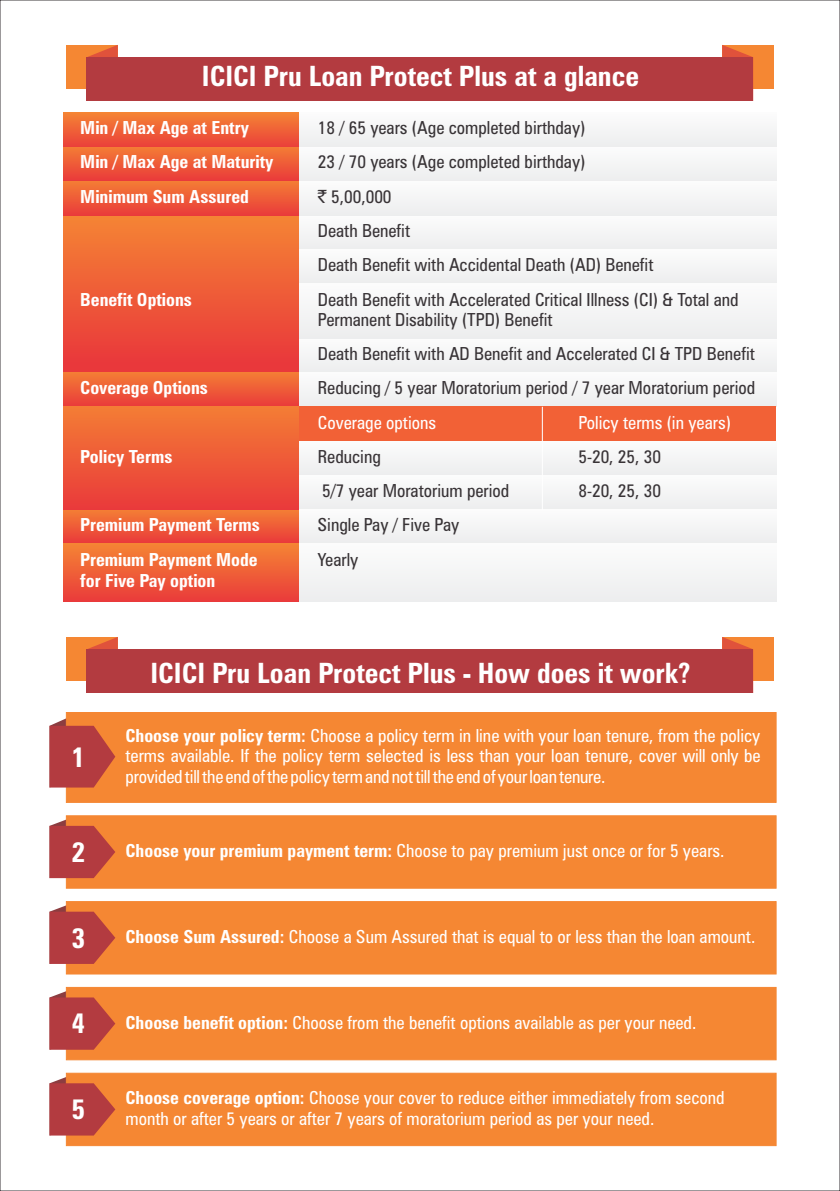
<style>
.page{position:relative;width:840px;height:1191px;background:#fff}
.page>*{position:absolute;margin:0;border:0;box-sizing:border-box;transform-origin:0 0}
.t1{font:700 condensed 28px "Zurich BT";color:#fff}
.t2{font:condensed 18px/20.4px "Zurich BT";color:#fff;text-align:justify}
.t3{font:condensed 18px/34.4px "Zurich BT";color:#383336}
.t4{font:700 condensed 18px/34.4px "Zurich BT";color:#fff}
.s1{font-family:"Rupee Foradian";font-stretch:normal}
.s2{font-weight:700}
</style>
<div class="page">
<div style="left:66px;top:45px;width:52px;height:44px;background:#f58733"></div>
<svg style="left:88px;top:45px;width:30px;height:12px"></svg>
<div style="left:721px;top:45px;width:52px;height:44px;background:#f58733"></div>
<svg style="left:721px;top:45px;width:31px;height:12px"></svg>
<div style="left:87px;top:57px;width:665px;height:44px;background:#b33b40"></div>
<div style="left:64px;top:113px;width:711px;height:34px;background:#f4f4f5"></div>
<div style="left:64px;top:215px;width:711px;height:35px;background:#f4f5f5"></div>
<div style="left:64px;top:147px;width:711px;height:34px;background:#f4f4f5"></div>
<div style="left:64px;top:250px;width:711px;height:34px;background:#f4f4f5"></div>
<div style="left:64px;top:338px;width:711px;height:34px;background:#f4f5f5"></div>
<div style="left:64px;top:372px;width:711px;height:35px;background:#f4f5f5"></div>
<div style="left:64px;top:407px;width:711px;height:34px;background:#f26136"></div>
<div style="left:64px;top:441px;width:711px;height:34px;background:#f4f4f5"></div>
<div style="left:64px;top:475px;width:711px;height:34px;background:#f4f5f5"></div>
<div style="left:64px;top:509px;width:711px;height:35px;background:#f4f5f5"></div>
<div style="left:64px;top:181px;width:711px;height:34px;background:#f4f5f5"></div>
<div style="left:64px;top:284px;width:711px;height:54px;background:#f4f4f5"></div>
<div style="left:64px;top:544px;width:711px;height:58px;background:#f4f4f5"></div>
<div style="left:64px;top:215px;width:234px;height:157px;background:linear-gradient(to bottom,#f58434,#e8343b)"></div>
<div style="left:66px;top:637px;width:52px;height:43px;background:#f58733"></div>
<svg style="left:88px;top:637px;width:30px;height:12px"></svg>
<div style="left:721px;top:637px;width:52px;height:43px;background:#f58733"></div>
<svg style="left:721px;top:637px;width:31px;height:12px"></svg>
<div style="left:87px;top:649px;width:665px;height:44px;background:#b33b40"></div>
<div style="left:66px;top:712px;width:710px;height:91px;background:#f58733"></div>
<svg style="left:49px;top:716px;width:66px;height:71px;background:#c45241"></svg>
<div style="left:66px;top:815px;width:710px;height:73px;background:#f58733"></div>
<svg style="left:49px;top:817px;width:66px;height:61px;background:#c45342"></svg>
<div style="left:66px;top:901px;width:710px;height:73px;background:#f58733"></div>
<svg style="left:49px;top:903px;width:66px;height:61px;background:#c45242"></svg>
<div style="left:66px;top:987px;width:710px;height:73px;background:#f58733"></div>
<svg style="left:49px;top:989px;width:66px;height:60px;background:#c45242"></svg>
<div style="left:66px;top:1072px;width:710px;height:74px;background:#f58733"></div>
<svg style="left:49px;top:1075px;width:66px;height:60px;background:#c45241"></svg>
<div style="left:64px;top:113px;width:234px;height:34px;background:linear-gradient(to bottom,#f58334,#eb423a)"></div>
<div style="left:64px;top:147px;width:234px;height:34px;background:linear-gradient(to bottom,#f37c35,#ea3c3b)"></div>
<svg style="left:64px;top:509px;width:234px;height:35px;background:#ee5b37"></svg>
<div style="left:64px;top:181px;width:234px;height:34px;background:linear-gradient(to bottom,#f47d35,#ea3e3a)"></div>
<svg style="left:64px;top:372px;width:234px;height:35px;background:#ee5d37"></svg>
<div style="left:64px;top:407px;width:234px;height:102px;background:linear-gradient(to bottom,#f47d35,#e93b3b)"></div>
<div style="left:64px;top:544px;width:234px;height:58px;background:linear-gradient(to bottom,#f58434,#ea3b3b)"></div>
<hr style="left:541px;top:407px;width:1px;height:103px;background:#fff">
<h1 class="t1" style="left:202px;top:65px;width:438px">ICICI Pru Loan Protect Plus at a glance</h1>
<p class="t4" style="left:80px;top:112px;width:194px">Min / Max Age at Entry<br>Min / Max Age at Maturity<br>Minimum Sum Assured</p>
<p class="t4" style="left:80px;top:284px;width:113px">Benefit Options</p>
<p class="t4" style="left:80px;top:372px;width:129px">Coverage Options</p>
<p class="t4" style="left:80px;top:441px;width:94px">Policy Terms</p>
<p class="t4" style="left:80px;top:509px;width:181px">Premium Payment Terms<br>Premium Payment Mode</p>
<p class="t4" style="left:80px;top:565px;width:136px">for Five Pay option</p>
<p class="t3" style="left:317px;top:112px;width:422px">18 / 65 years (Age completed birthday)<br>23 / 70 years (Age completed birthday)<br><span class="s1">`</span> 5,00,000<br>Death Benefit<br>Death Benefit with Accidental Death (AD) Benefit<br>Death Benefit with Accelerated Critical Illness (CI) &amp; Total and</p>
<p class="t3" style="left:317px;top:304px;width:439px">Permanent Disability (TPD) Benefit<br>Death Benefit with AD Benefit and Accelerated CI &amp; TPD Benefit<br>Reducing / 5 year Moratorium period / 7 year Moratorium period</p>
<p class="t2" style="left:317px;top:413px;width:120px">Coverage options</p>
<p class="t2" style="left:578px;top:413px;width:154px">Policy terms (in years)</p>
<p class="t3" style="left:317px;top:441px;width:64px">Reducing</p>
<p class="t3" style="left:578px;top:441px;width:84px">5-20, 25, 30</p>
<p class="t3" style="left:322px;top:475px;width:189px">5/7 year Moratorium period</p>
<p class="t3" style="left:578px;top:475px;width:84px">8-20, 25, 30</p>
<p class="t3" style="left:317px;top:509px;width:143px">Single Pay / Five Pay<br>Yearly</p>
<h1 class="t1" style="left:72px;top:746px;width:15px">1</h1>
<h1 class="t1" style="left:150px;top:661px;width:541px">ICICI Pru Loan Protect Plus - How does it work?</h1>
<p class="t2" style="left:125px;top:727px;width:636px"><span class="s2">Choose your policy term:</span> Choose a policy term in line with your loan tenure, from the policy terms available. If the policy term selected is less than your loan tenure, cover will only be provided tillthe end ofthe policy termand nottillthe end of yourloan tenure.</p>
<h1 class="t1" style="left:72px;top:840px;width:15px">2</h1>
<p class="t2" style="left:125px;top:842px;width:600px"><span class="s2">Choose your premium payment term:</span> Choose to pay premium just once or for 5 years.</p>
<h1 class="t1" style="left:72px;top:926px;width:15px">3</h1>
<p class="t2" style="left:125px;top:927px;width:631px"><span class="s2">Choose Sum Assured:</span> Choose a Sum Assured that is equal to or less than the loan amount.</p>
<h1 class="t1" style="left:72px;top:1012px;width:15px">4</h1>
<p class="t2" style="left:125px;top:1014px;width:572px"><span class="s2">Choose benefit option:</span> Choose from the benefit options available as per your need.</p>
<h1 class="t1" style="left:72px;top:1097px;width:15px">5</h1>
<p class="t2" style="left:125px;top:1089px;width:600px"><span class="s2">Choose coverage option:</span> Choose your cover to reduce either immediately from second month or after 5 years or after 7 years of moratorium period as per your need.</p>
</div>
